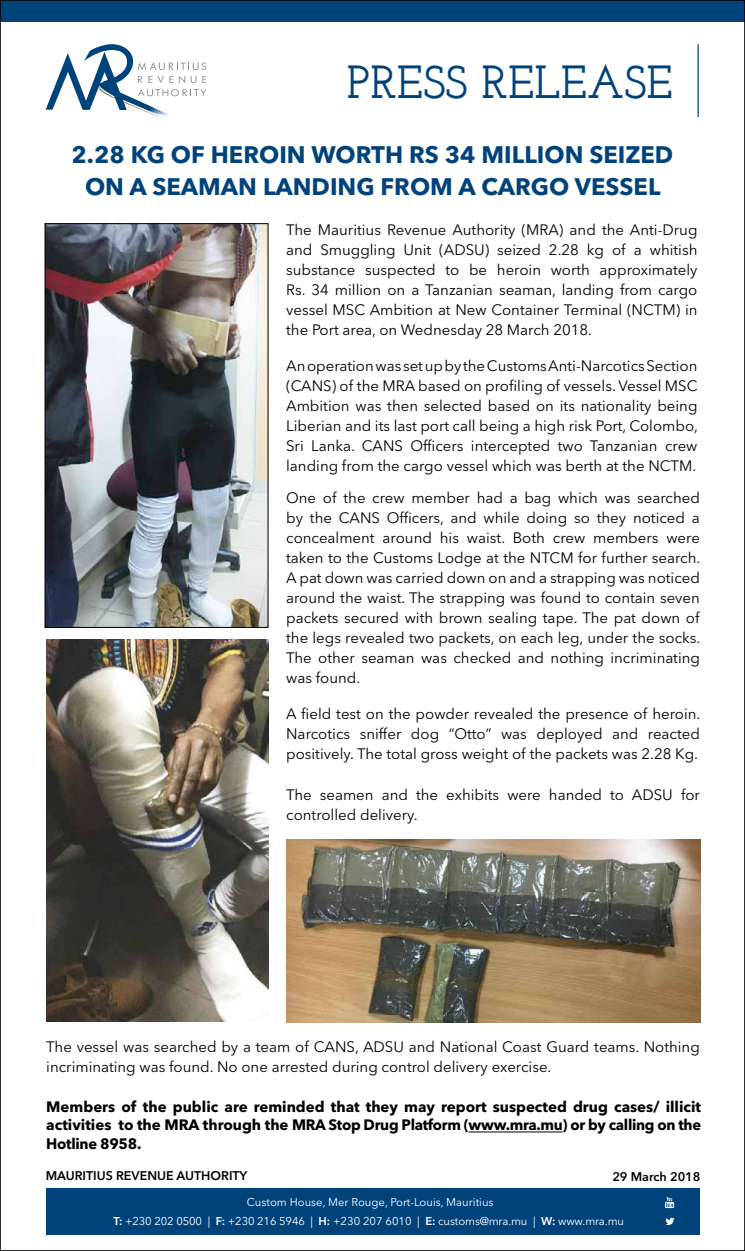
<style>
.page{position:relative;width:745px;height:1251px;background:#fff}
.page>*{position:absolute;margin:0;border:0;box-sizing:border-box;transform-origin:0 0}
.t1{font:600 46.25px "Josefin Slab";color:#00437b}
.t2{font:700 23.75px/31.2px "Avenir Next LT Pro";color:#00437b;text-align:center}
.t3{font:15px/20px "Avenir Next LT Pro";color:#000;text-align:justify}
.t4{font:700 15px/18.8px "Avenir Next LT Pro";letter-spacing:-.02em;color:#000;text-align:justify}
.t5{font:600 12.5px "Avenir Next LT Pro";color:#000}
.t6{font:11.25px/18.8px "Avenir Next LT Pro";color:#fff;text-align:center}
.s1{font-weight:600}
</style>
<div class="page">
<div style="left:0;top:0;width:744px;height:22px;background:#00437b"></div>
<hr style="left:468px;top:1131px;width:94px;height:1px;background:#000">
<hr style="left:697px;top:44px;width:1px;height:73px;background:#00437b">
<div style="left:46px;top:1188px;width:653px;height:46px;background:#00437b"></div>
<svg style="left:46px;top:44px;width:160px;height:73px"></svg>
<svg style="left:665px;top:1218px;width:9px;height:7px"></svg>
<svg style="left:666px;top:1196px;width:9px;height:13px"></svg>
<svg style="left:664px;top:1197px;width:9px;height:11px"></svg>
<img style="left:47px;top:225px;width:219px;height:401px">
<div style="left:45px;top:223px;width:223px;height:405px;border:1px solid #000"></div>
<img style="left:286px;top:840px;width:413px;height:182px">
<img style="left:46px;top:639px;width:222px;height:383px">
<h1 class="t1" style="left:346px;top:55px;width:327px">PRESS RELEASE</h1>
<h2 class="t2" style="left:72px;top:139px;width:603px">2.28 KG OF HEROIN WORTH RS 34 MILLION SEIZED<br>ON A SEAMAN LANDING FROM A CARGO VESSEL</h2>
<p class="t3" style="left:286px;top:219px;width:412px">The Mauritius Revenue Authority (MRA) and the Anti-Drug and Smuggling Unit (ADSU) seized 2.28 kg of a whitish substance suspected to be heroin worth approximately Rs. 34 million on a Tanzanian seaman, landing from cargo vessel MSC Ambition at New Container Terminal (NCTM) in the Port area, on Wednesday 28 March 2018.</p>
<p class="t3" style="left:286px;top:355px;width:413px">An operation was set up by the Customs Anti-Narcotics Section (CANS) of the MRA based on profiling of vessels. Vessel MSC Ambition was then selected based on its nationality being Liberian and its last port call being a high risk Port, Colombo, Sri Lanka. CANS Officers intercepted two Tanzanian crew landing from the cargo vessel which was berth at the NCTM.</p>
<p class="t3" style="left:286px;top:488px;width:415px">One of the crew member had a bag which was searched by the CANS Officers, and while doing so they noticed a concealment around his waist. Both crew members were taken to the Customs Lodge at the NTCM for further search.<br>A pat down was carried down on and a strapping was noticed around the waist. The strapping was found to contain seven packets secured with brown sealing tape. The pat down of the legs revealed two packets, on each leg, under the socks.<br>The other seaman was checked and nothing incriminating was found.</p>
<p class="t3" style="left:286px;top:704px;width:415px">A field test on the powder revealed the presence of heroin.<br>Narcotics sniffer dog “Otto” was deployed and reacted positively. The total gross weight of the packets was 2.28 Kg.</p>
<p class="t3" style="left:286px;top:784px;width:415px">The seamen and the exhibits were handed to ADSU for controlled delivery.</p>
<p class="t3" style="left:46px;top:1036px;width:654px">The vessel was searched by a team of CANS, ADSU and National Coast Guard teams. Nothing incriminating was found. No one arrested during control delivery exercise.</p>
<p class="t4" style="left:46px;top:1097px;width:656px">Members of the public are reminded that they may report suspected drug cases/ illicit activities to the MRA through the MRA Stop Drug Platform (www.mra.mu) or by calling on the Hotline 8958.</p>
<p class="t5" style="left:46px;top:1168px;width:203px">MAURITIUS REVENUE AUTHORITY</p>
<p class="t5" style="left:612px;top:1169px;width:90px">29 March 2018</p>
<p class="t6" style="left:113px;top:1192px;width:511px">Custom House, Mer Rouge, Port-Louis, Mauritius<br><span class="s1">T:</span> +230 202 0500 | <span class="s1">F:</span> +230 216 5946 | <span class="s1">H:</span> +230 207 6010 | <span class="s1">E:</span> customs@mra.mu | <span class="s1">W:</span> www.mra.mu</p>
</div>
